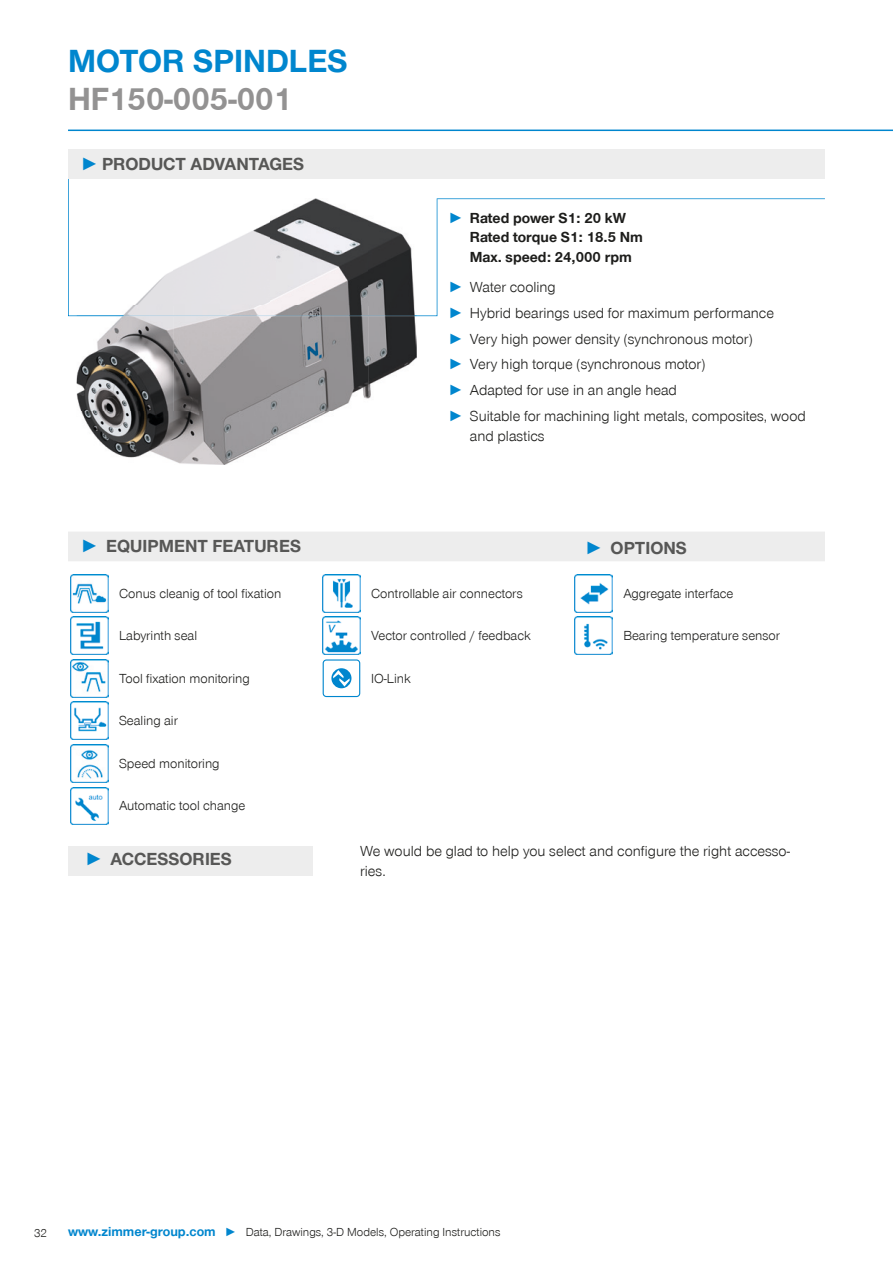
<style>
.page{position:relative;width:893px;height:1263px;background:#fff}
.page>*{position:absolute;margin:0;border:0;box-sizing:border-box;transform-origin:0 0}
.t1{font:700 33px "Zimmer Group Sans Global";color:#0086ce}
.t2{font:700 33px "Zimmer Group Sans Global";color:#939292}
.t3{font:700 18px "Zimmer Group Sans Global";color:#575756}
.t4{font:300 15px/25.8px "Zimmer Group Sans Global";color:#1d1d1b}
.t5{font:700 15px/19.5px "Zimmer Group Sans Global";color:#1d1d1b}
.t6{font:300 13.5px "Zimmer Group Sans Global";color:#1d1d1b}
.t7{font:300 12px "Zimmer Group Sans Global";color:#1d1d1b}
.s1{font-family:"Zimmer Group Sans";color:#0086ce}
.s2{color:#0086ce}
.s3{font-weight:700;color:#0086ce}
.s4{font-weight:700;font-size:13.5px;color:#0086ce}
</style>
<div class="page">
<svg style="left:68px;top:179px;width:757px;height:137px"></svg>
<img style="left:77px;top:199px;width:340px;height:266px">
<img style="left:77px;top:315px;width:340px;height:1px">
<hr style="left:68px;top:130px;width:825px;height:1px;background:#0086ce">
<div style="left:68px;top:149px;width:757px;height:30px;background:#ededed"></div>
<div style="left:68px;top:532px;width:757px;height:29px;background:#ededed"></div>
<img style="left:70px;top:574px;width:38px;height:38px">
<img style="left:323px;top:574px;width:37px;height:38px">
<img style="left:575px;top:574px;width:37px;height:38px">
<img style="left:70px;top:617px;width:38px;height:37px">
<img style="left:323px;top:617px;width:37px;height:37px">
<img style="left:575px;top:617px;width:37px;height:37px">
<img style="left:70px;top:659px;width:38px;height:38px">
<svg style="left:323px;top:659px;width:37px;height:38px"></svg>
<img style="left:70px;top:702px;width:38px;height:38px">
<img style="left:70px;top:744px;width:38px;height:38px">
<img style="left:70px;top:787px;width:38px;height:38px">
<div style="left:68px;top:846px;width:245px;height:30px;background:#ededed"></div>
<h1 class="t1" style="left:68px;top:42px;width:281px">MOTOR SPINDLES</h1>
<h1 class="t2" style="left:68px;top:79px;width:226px">HF150-005-001</h1>
<p class="t3" style="left:81px;top:153px;width:225px"><span class="s1">►</span> PRODUCT ADVANTAGES</p>
<p class="t5" style="left:470px;top:208px;width:175px;text-indent:-21px"><span class="s2">►</span> Rated power S1: 20 kW<br>Rated torque S1: 18.5 Nm<br>Max. speed: 24,000 rpm</p>
<p class="t4" style="left:449px;top:274px;width:359px"><span class="s3">►</span> Water cooling<br><span class="s3">►</span> Hybrid bearings used for maximum performance<br><span class="s3">►</span> Very high power density (synchronous motor)<br><span class="s3">►</span> Very high torque (synchronous motor)<br><span class="s3">►</span> Adapted for use in an angle head<br><span class="s3">►</span> Suitable for machining light metals, composites, wood</p>
<p class="t4" style="left:470px;top:423px;width:76px">and plastics</p>
<p class="t3" style="left:81px;top:536px;width:222px"><span class="s2">►</span> EQUIPMENT FEATURES</p>
<p class="t3" style="left:585px;top:537px;width:103px"><span class="s2">►</span> OPTIONS</p>
<p class="t6" style="left:119px;top:585px;width:164px">Conus cleanig of tool fixation</p>
<p class="t6" style="left:371px;top:585px;width:153px">Controllable air connectors</p>
<p class="t6" style="left:623px;top:585px;width:112px">Aggregate interface</p>
<p class="t6" style="left:119px;top:628px;width:80px">Labyrinth seal</p>
<p class="t6" style="left:371px;top:628px;width:161px">Vector controlled / feedback</p>
<p class="t6" style="left:623px;top:628px;width:158px">Bearing temperature sensor</p>
<p class="t6" style="left:119px;top:670px;width:132px">Tool fixation monitoring</p>
<p class="t6" style="left:371px;top:670px;width:41px">IO-Link</p>
<p class="t6" style="left:119px;top:713px;width:60px">Sealing air</p>
<p class="t6" style="left:119px;top:755px;width:102px">Speed monitoring</p>
<p class="t6" style="left:119px;top:798px;width:128px">Automatic tool change</p>
<p class="t3" style="left:85px;top:849px;width:148px"><span class="s2">►</span> ACCESSORIES</p>
<p class="t4" style="left:360px;top:841px;width:431px;line-height:19.5px">We would be glad to help you select and configure the right accesso&shy;ries.</p>
<p class="t7" style="left:34px;top:1226px;width:15px">32</p>
<p class="t7" style="left:68px;top:1225px;width:434px"><span class="s4">www.zimmer-group.com</span> <span class="s2">►</span> Data, Drawings, 3-D Models, Operating Instructions</p>
</div>
